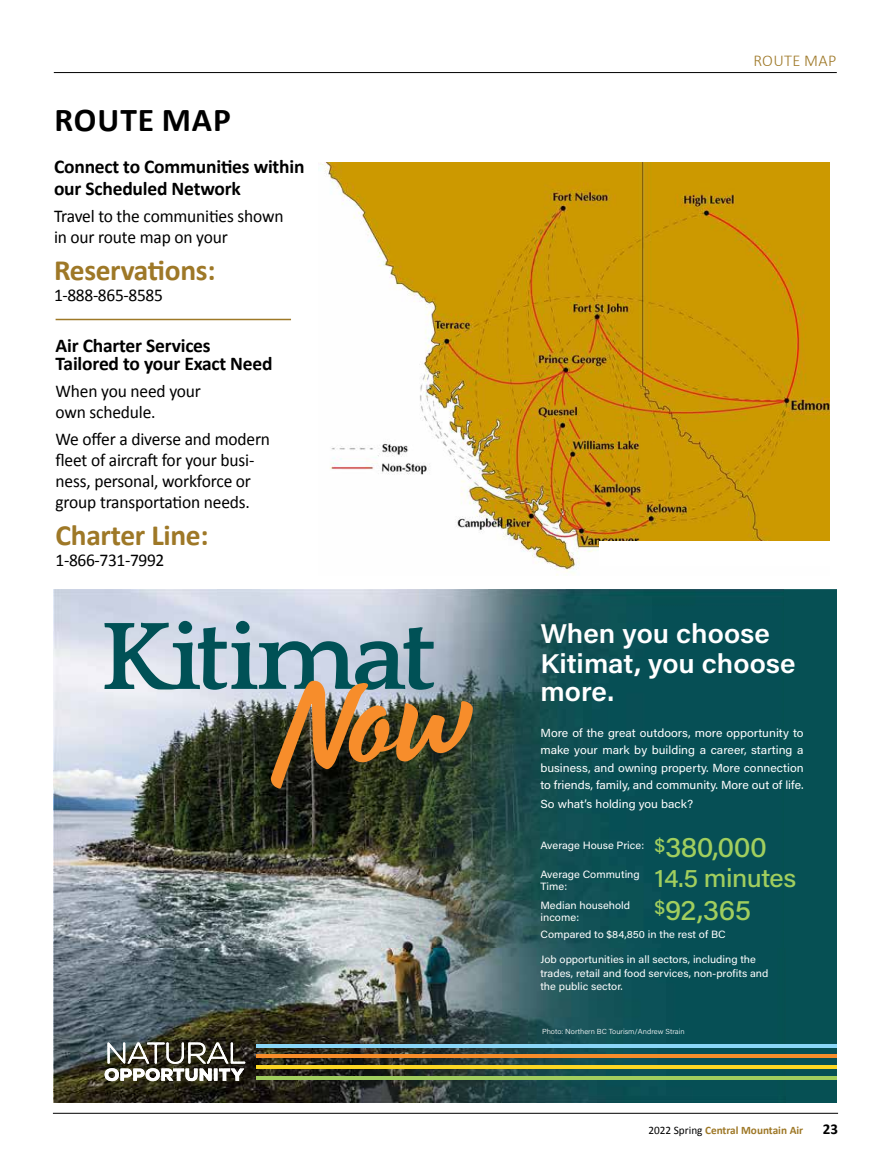
<style>
.page{position:relative;width:891px;height:1161px;background:#fff}
.page>*{position:absolute;margin:0;border:0;box-sizing:border-box;transform-origin:0 0}
.t1{font:700 33.45px "Calibri";letter-spacing:.03em;color:#000}
.t2{font:700 29.4px "Calibri";letter-spacing:-.01em;color:#9e7827}
.t3{font:500 28.5px "Acumin Pro";letter-spacing:-.015em;color:#a1ce5e;scale:1.04 1}
.t4{font:600 27.15px/30.8px "Acumin Pro";color:#fff;scale:1.04 1}
.t5{font:500 25.65px "Acumin Pro";letter-spacing:-.02em;color:#a1ce5e;scale:1.04 1}
.t6{font:700 19.5px/18px "Calibri";letter-spacing:-.01em;color:#000}
.t7{font:18px/21px "Calibri";letter-spacing:-.01em;color:#000}
.t8{font:300 16.5px "Calibri";letter-spacing:.02em;color:#9e7827}
.t9{font:700 15px "Calibri";color:#000}
.t10{font:11.7px/17.5px "Acumin Pro";color:#fff;text-align:justify;scale:1.04 1}
.t11{font:700 11.4px "Calibri";color:#9e7827}
.t12{font:10.5px/13.2px "Acumin Pro";color:#fff;scale:1.04 1}
.t13{font:300 7.35px "Acumin Pro";color:#fff;scale:1.04 1}
.s1{font-weight:400;color:#000}
</style>
<div class="page">
<hr style="left:53px;top:1113px;width:785px;height:1px;background:#000">
<img style="left:320px;top:162px;width:510px;height:414px">
<img style="left:54px;top:590px;width:783px;height:513px">
<svg style="left:105px;top:1042px;width:140px;height:39px"></svg>
<hr style="left:256px;top:1044px;width:581px;height:3px;background:#8bd7f8">
<hr style="left:256px;top:1055px;width:581px;height:3px;background:#f78d2a">
<hr style="left:256px;top:1065px;width:581px;height:4px;background:#fcd723">
<hr style="left:256px;top:1076px;width:581px;height:3px;background:#a1ce5e">
<svg style="left:104px;top:621px;width:369px;height:168px;background:#848980"></svg>
<div style="left:599px;top:541px;width:241px;height:25px;background:#fff"></div>
<hr style="left:54px;top:72px;width:783px;height:1px;background:#000">
<hr style="left:56px;top:319px;width:235px;height:1px;background:#9e7827">
<h1 class="t1" style="left:54px;top:99px;width:178px">ROUTE MAP</h1>
<p class="t6" style="left:54px;top:155px;width:252px;line-height:21.6px">Connect to Communities within our Scheduled Network</p>
<p class="t7" style="left:54px;top:204px;width:231px">Travel to the communities shown in our route map on your</p>
<h2 class="t2" style="left:54px;top:252px;width:163px">Reservations:</h2>
<p class="t7" style="left:54px;top:283px;width:110px">1-888-865-8585</p>
<p class="t6" style="left:56px;top:336px;width:219px">Air Charter Services<br>Tailored to your Exact Need</p>
<p class="t7" style="left:56px;top:380px;width:147px">When you need your own schedule.</p>
<p class="t7" style="left:56px;top:428px;width:216px">We offer a diverse and modern fleet of aircraft for your busi&shy;ness, personal, workforce or group transportation needs.</p>
<h2 class="t2" style="left:56px;top:517px;width:155px">Charter Line:</h2>
<p class="t7" style="left:56px;top:549px;width:110px">1-866-731-7992</p>
<p class="t8" style="left:753px;top:51px;width:85px">ROUTE MAP</p>
<h3 class="t4" style="left:541px;top:617px;width:247px">When you choose<br>Kitimat, you choose</h3>
<h3 class="t4" style="left:541px;top:675px;width:72px">more.</h3>
<p class="t10" style="left:541px;top:723px;width:255px">More of the great outdoors, more opportunity to make your mark by building a career, starting a business, and owning property. More connection to friends, family, and community. More out of life.</p>
<p class="t10" style="left:541px;top:795px;width:148px">So what’s holding you back?</p>
<p class="t12" style="left:541px;top:838px;width:101px">Average House Price:</p>
<h3 class="t3" style="left:655px;top:828px;width:110px"><sup>$</sup>380,000</h3>
<p class="t12" style="left:541px;top:868px;width:97px;line-height:12px">Average Commuting<br>Time:</p>
<h3 class="t5" style="left:655px;top:860px;width:138px">14.5 minutes</h3>
<p class="t12" style="left:541px;top:899px;width:88px;line-height:12px">Median household income:</p>
<p class="t12" style="left:541px;top:927px;width:180px">Compared to $84,850 in the rest of BC</p>
<h3 class="t3" style="left:655px;top:890px;width:95px"><sup>$</sup>92,365</h3>
<p class="t12" style="left:541px;top:953px;width:221px">Job opportunities in all sectors, including the trades, retail and food services, non-profits and the public sector.</p>
<p class="t13" style="left:542px;top:1027px;width:139px">Photo: Northern BC Tourism/Andrew Strain</p>
<p class="t11" style="left:648px;top:1123px;width:156px"><span class="s1">2022 Spring</span> Central Mountain Air</p>
<p class="t9" style="left:823px;top:1120px;width:17px">23</p>
</div>
